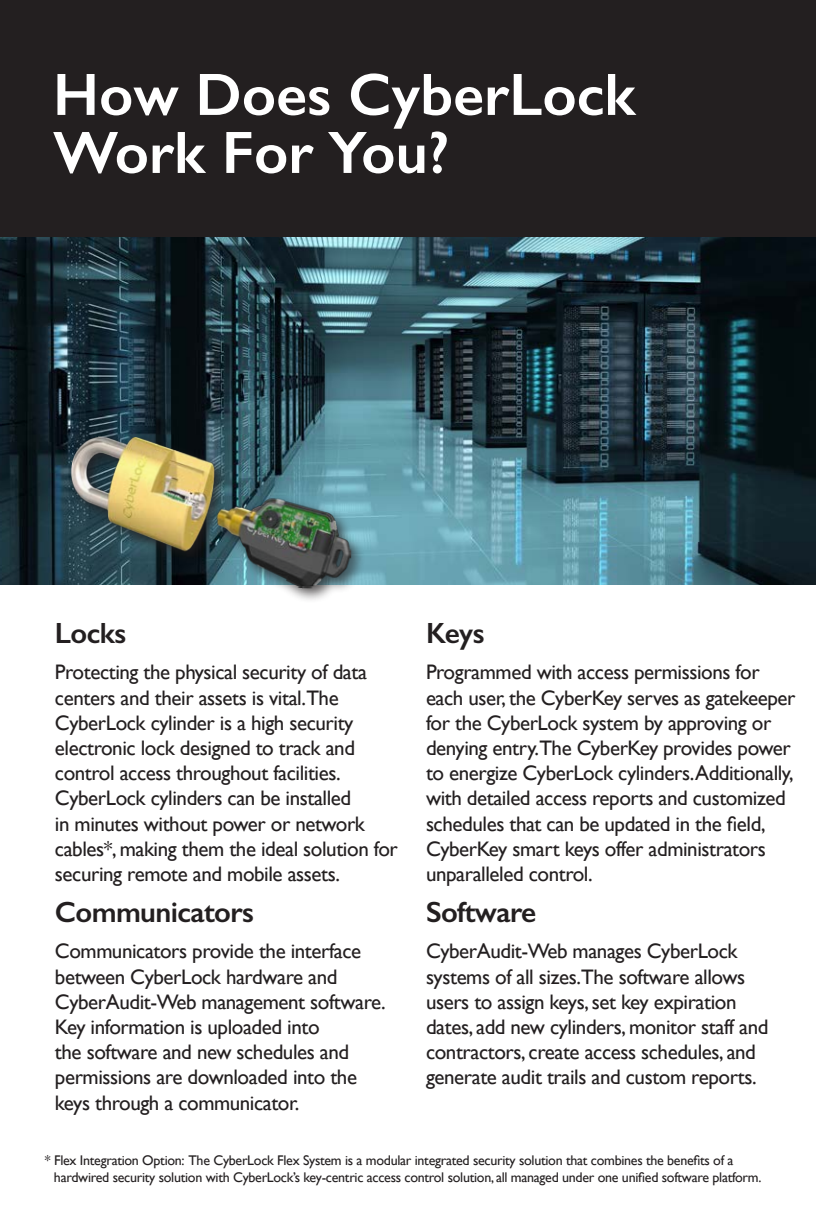
<style>
.page{position:relative;width:816px;height:1224px;background:#fff}
.page>*{position:absolute;margin:0;border:0;box-sizing:border-box;transform-origin:0 0}
.t1{font:600 60px/58px "Gill Sans";color:#fff}
.Body_Heading{font:600 29.4px "Gill Sans";letter-spacing:-.02em;color:#231f20}
.Body{font:21px/25.2px "Gill Sans";letter-spacing:-.02em;color:#231f20}
.Body-2{font:14px/16.8px "Gill Sans";letter-spacing:-.02em;color:#231f20}
</style>
<div class="page">
<div style="left:0;top:0;width:816px;height:238px;background:#231f20"></div>
<img style="left:0;top:238px;width:816px;height:347px">
<div style="left:66px;top:431px;width:300px;height:173px;background:#231f20;opacity:.75"></div>
<img style="left:69px;top:436px;width:284px;height:153px">
<h1 class="t1" style="left:53px;top:65px;width:584px">How Does CyberLock<br>Work For You?</h1>
<p class="Body_Heading" style="left:55px;top:616px;width:73px">Locks</p>
<p class="Body" style="left:55px;top:660px;width:344px">Protecting the physical security of data centers and their assets is vital.The CyberLock cylinder is a high security electronic lock designed to track and control access throughout facilities.<br>CyberLock cylinders can be installed<br>in minutes without power or network cables*, making them the ideal solution for securing remote and mobile assets.</p>
<p class="Body_Heading" style="left:55px;top:895px;width:201px">Communicators</p>
<p class="Body" style="left:55px;top:939px;width:332px">Communicators provide the interface between CyberLock hardware and CyberAudit-Web management software.<br>Key information is uploaded into<br>the software and new schedules and permissions are downloaded into the keys through a communicator.</p>
<p class="Body_Heading" style="left:426px;top:616px;width:60px">Keys</p>
<p class="Body" style="left:426px;top:660px;width:371px">Programmed with access permissions for each user, the CyberKey serves as gatekeeper for the CyberLock system by approving or denying entry.The CyberKey provides power to energize CyberLock cylinders.Additionally, with detailed access reports and customized schedules that can be updated in the field, CyberKey smart keys offer administrators unparalleled control.</p>
<p class="Body_Heading" style="left:426px;top:895px;width:112px">Software</p>
<p class="Body" style="left:426px;top:939px;width:344px">CyberAudit-Web manages CyberLock systems of all sizes.The software allows users to assign keys, set key expiration dates, add new cylinders, monitor staff and contractors, create access schedules, and generate audit trails and custom reports.</p>
<p class="Body-2" style="left:54px;top:1152px;width:709px;text-indent:-9px">* Flex Integration Option: The CyberLock Flex System is a modular integrated security solution that combines the benefits of a hardwired security solution with CyberLock’s key-centric access control solution, all managed under one unified software platform.</p>
</div>
